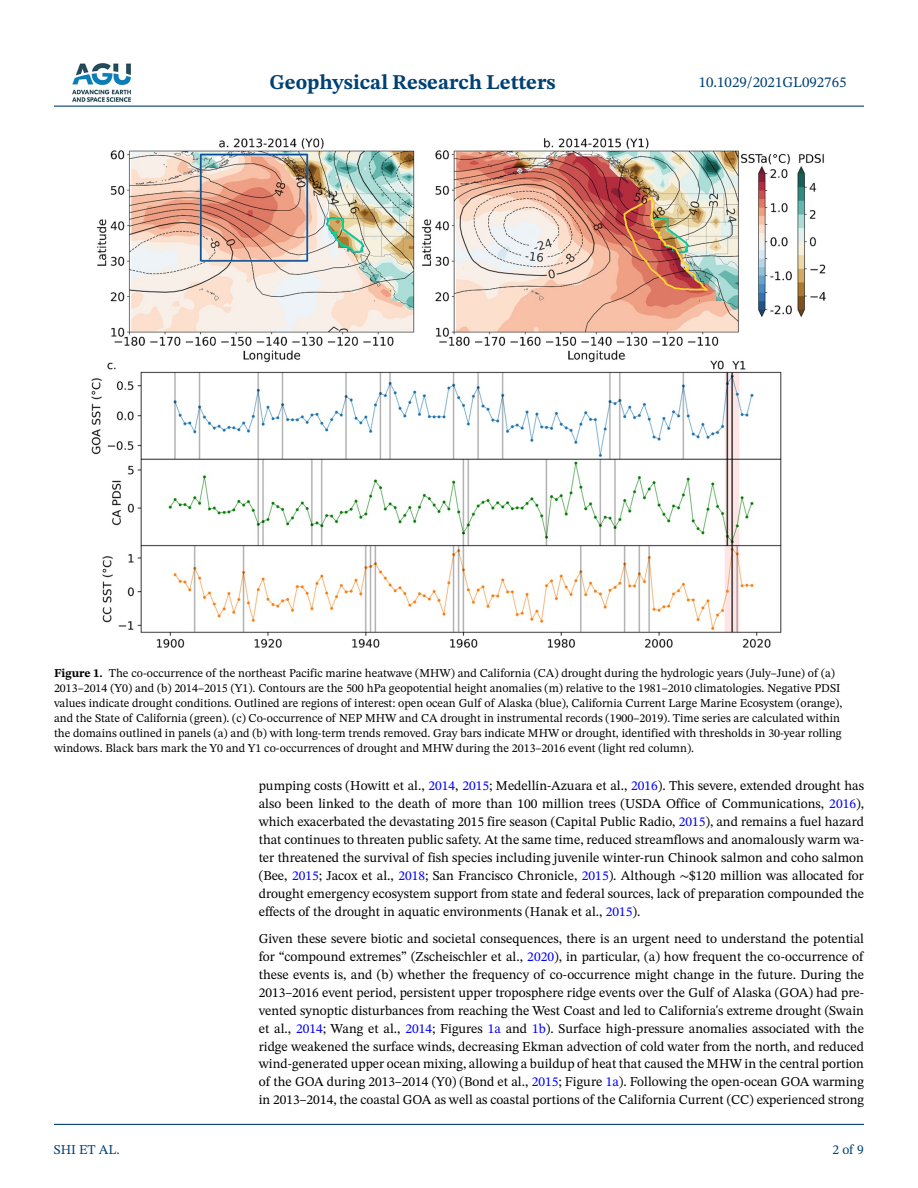
<style>
.page{position:relative;width:918px;height:1188px;background:#fff}
.page>*{position:absolute;margin:0;border:0;box-sizing:border-box;transform-origin:0 0}
.t1{font:700 21px "STIX Two Text";color:#004174}
.t2{font:15px "STIX Two Text";color:#004174}
.t3{font:13.5px/18px "STIX Two Text";color:#000;text-align:justify}
.t4{font:13.5px "STIX Two Text";color:#004174}
.t5{font:12px/15px "STIX Two Text";color:#000}
.s1{font-weight:700}
.s2{color:#00f}
.s3{font-family:"STIX Two Math"}
</style>
<div class="page">
<hr style="left:54px;top:106px;width:810px;height:1px;background:#004174">
<hr style="left:54px;top:1124px;width:810px;height:1px;background:#004174">
<img style="left:72px;top:63px;width:59px;height:39px">
<img style="left:91px;top:138px;width:735px;height:510px">
<h1 class="t1" style="left:269px;top:67px;width:288px">Geophysical Research Letters</h1>
<p class="t2" style="left:699px;top:72px;width:149px">10.1029/2021GL092765</p>
<p class="t5" style="left:54px;top:666px;width:790px"><span class="s1">Figure 1.</span> The co-occurrence of the northeast Pacific marine heatwave (MHW) and California (CA) drought during the hydrologic years (July–June) of (a)<br>2013–2014 (Y0) and (b) 2014–2015 (Y1). Contours are the 500 hPa geopotential height anomalies (m) relative to the 1981–2010 climatologies. Negative PDSI values indicate drought conditions. Outlined are regions of interest: open ocean Gulf of Alaska (blue), California Current Large Marine Ecosystem (orange), and the State of California (green). (c) Co-occurrence of NEP MHW and CA drought in instrumental records (1900–2019). Time series are calculated within the domains outlined in panels (a) and (b) with long-term trends removed. Gray bars indicate MHW or drought, identified with thresholds in 30-year rolling windows. Black bars mark the Y0 and Y1 co-occurrences of drought and MHW during the 2013–2016 event (light red column).</p>
<p class="t4" style="left:54px;top:1140px;width:67px">SHI ET AL.</p>
<p class="t3" style="left:259px;top:776px;width:607px">pumping costs (Howitt et al., <span class="s2">2014</span>, <span class="s2">2015</span>; Medellín-Azuara et al., <span class="s2">2016</span>). This severe, extended drought has also been linked to the death of more than 100 million trees (USDA Office of Communications, <span class="s2">2016</span>), which exacerbated the devastating 2015 fire season (Capital Public Radio, <span class="s2">2015</span>), and remains a fuel hazard that continues to threaten public safety. At the same time, reduced streamflows and anomalously warm wa&shy;ter threatened the survival of fish species including juvenile winter-run Chinook salmon and coho salmon (Bee, <span class="s2">2015</span>; Jacox et al., <span class="s2">2018</span>; San Francisco Chronicle, <span class="s2">2015</span>). Although <span class="s3">∼</span>$120 million was allocated for drought emergency ecosystem support from state and federal sources, lack of preparation compounded the effects of the drought in aquatic environments (Hanak et al., <span class="s2">2015</span>).</p>
<p class="t3" style="left:259px;top:929px;width:607px">Given these severe biotic and societal consequences, there is an urgent need to understand the potential for “compound extremes” (Zscheischler et al., <span class="s2">2020</span>), in particular, (a) how frequent the co-occurrence of these events is, and (b) whether the frequency of co-occurrence might change in the future. During the 2013–2016 event period, persistent upper troposphere ridge events over the Gulf of Alaska (GOA) had pre&shy;vented synoptic disturbances from reaching the West Coast and led to California's extreme drought (Swain et al., <span class="s2">2014</span>; Wang et al., <span class="s2">2014</span>; Figures <span class="s2">1a</span> and <span class="s2">1b</span>). Surface high-pressure anomalies associated with the ridge weakened the surface winds, decreasing Ekman advection of cold water from the north, and reduced wind-generated upper ocean mixing, allowing a buildup of heat that caused the MHW in the central portion of the GOA during 2013–2014 (Y0) (Bond et al., <span class="s2">2015</span>; Figure <span class="s2">1a</span>). Following the open-ocean GOA warming in 2013–2014, the coastal GOA as well as coastal portions of the California Current (CC) experienced strong</p>
<p class="t4" style="left:833px;top:1140px;width:33px">2 of 9</p>
</div>
